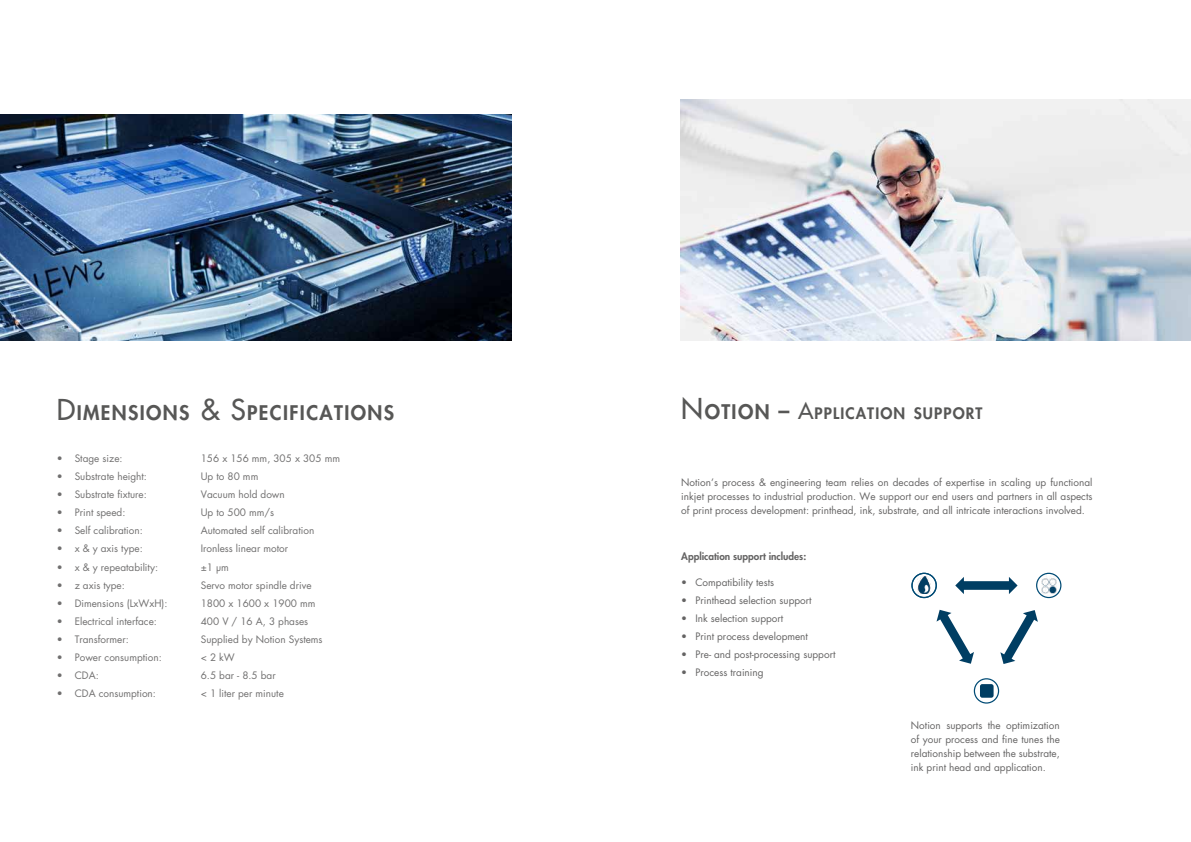
<style>
.page{position:relative;width:1191px;height:842px;background:#fff}
.page>*{position:absolute;margin:0;border:0;box-sizing:border-box;transform-origin:0 0}
.t1{font:800 19.6px "Futura";letter-spacing:.07em;color:#575756}
.t2{font:800 15.4px "Futura";letter-spacing:.07em;color:#575756}
.t3{font:10px/14px "Futura";color:#646363;text-align:justify}
.t4{font:10px "Futura";color:#706f6f}
.t5{font:800 10px "Futura";color:#646363}
.s1{font-weight:400;font-size:28px}
.s2{font-size:19.6px}
.s3{font-size:22px}
.s4{font-weight:400;font-size:22px}
</style>
<div class="page">
<img style="left:0;top:114px;width:511px;height:227px">
<img style="left:680px;top:99px;width:511px;height:241px">
<div style="left:1036px;top:573px;width:25px;height:25px;border:1px solid #004b75;border-radius:50%"></div>
<img style="left:1041px;top:575px;width:15px;height:20px">
<img style="left:917px;top:576px;width:13px;height:17px">
<div style="left:911px;top:573px;width:25px;height:25px;border:1px solid #004b75;border-radius:50%"></div>
<div style="left:973px;top:678px;width:26px;height:26px;border:1px solid #004b75;border-radius:50%"></div>
<div style="left:980px;top:684px;width:13px;height:14px;background:#003e63;border-radius:2px"></div>
<svg style="left:955px;top:577px;width:62px;height:17px"></svg>
<svg style="left:1000px;top:610px;width:37px;height:54px"></svg>
<svg style="left:936px;top:610px;width:38px;height:54px"></svg>
<h1 class="t1" style="left:57px;top:399px;width:339px"><span class="s1">D</span>IMENSIONS <span class="s1">&amp; S</span>PECIFICATIONS</h1>
<p class="t4" style="left:57px;top:452px;width:67px">• Stage size:</p>
<p class="t4" style="left:201px;top:452px;width:141px">156 x 156 mm, 305 x 305 mm</p>
<p class="t4" style="left:57px;top:470px;width:92px">• Substrate height:</p>
<p class="t4" style="left:201px;top:470px;width:59px">Up to 80 mm</p>
<p class="t4" style="left:57px;top:488px;width:92px">• Substrate fixture:</p>
<p class="t4" style="left:201px;top:488px;width:86px">Vacuum hold down</p>
<p class="t4" style="left:57px;top:506px;width:70px">• Print speed:</p>
<p class="t4" style="left:201px;top:506px;width:75px">Up to 500 mm/s</p>
<p class="t4" style="left:57px;top:524px;width:88px">• Self calibration:</p>
<p class="t4" style="left:201px;top:524px;width:115px">Automated self calibration</p>
<p class="t4" style="left:57px;top:542px;width:88px">• x &amp; y axis type:</p>
<p class="t4" style="left:201px;top:542px;width:89px">Ironless linear motor</p>
<p class="t4" style="left:57px;top:560px;width:103px">• x &amp; y repeatability:</p>
<p class="t4" style="left:201px;top:560px;width:30px">±1 µm</p>
<p class="t4" style="left:57px;top:578px;width:70px">• z axis type:</p>
<p class="t4" style="left:201px;top:578px;width:112px">Servo motor spindle drive</p>
<p class="t4" style="left:57px;top:596px;width:112px">• Dimensions (LxWxH):</p>
<p class="t4" style="left:201px;top:596px;width:116px">1800 x 1600 x 1900 mm</p>
<p class="t4" style="left:57px;top:614px;width:102px">• Electrical interface:</p>
<p class="t4" style="left:201px;top:614px;width:109px">400 V / 16 A, 3 phases</p>
<p class="t4" style="left:57px;top:632px;width:74px">• Transformer:</p>
<p class="t4" style="left:201px;top:632px;width:123px">Supplied by Notion Systems</p>
<p class="t4" style="left:57px;top:650px;width:107px">• Power consumption:</p>
<p class="t4" style="left:201px;top:650px;width:36px">&lt; 2 kW</p>
<p class="t4" style="left:57px;top:668px;width:44px">• CDA:</p>
<p class="t4" style="left:201px;top:668px;width:76px">6.5 bar - 8.5 bar</p>
<p class="t4" style="left:57px;top:686px;width:101px">• CDA consumption:</p>
<p class="t4" style="left:201px;top:686px;width:85px">&lt; 1 liter per minute</p>
<h2 class="t2" style="left:681px;top:403px;width:303px"><span class="s1">N</span><span class="s2">OTION</span> <span class="s3">–</span> <span class="s4">A</span>PPLICATION SUPPORT</h2>
<p class="t3" style="left:681px;top:475px;width:413px">Notion’s process &amp; engineering team relies on decades of expertise in scaling up functional inkjet processes to industrial production. We support our end users and partners in all aspects of print process development: printhead, ink, substrate, and all intricate interactions involved.</p>
<p class="t5" style="left:681px;top:549px;width:126px">Application support includes:</p>
<p class="t3" style="left:681px;top:575px;width:94px">• Compatibility tests</p>
<p class="t3" style="left:681px;top:593px;width:132px">• Printhead selection support</p>
<p class="t3" style="left:681px;top:611px;width:104px">• Ink selection support</p>
<p class="t3" style="left:681px;top:629px;width:128px">• Print process development</p>
<p class="t3" style="left:681px;top:647px;width:156px">• Pre- and post-processing support</p>
<p class="t3" style="left:681px;top:665px;width:84px">• Process training</p>
<p class="t3" style="left:911px;top:718px;width:150px">Notion supports the optimization of your process and fine tunes the relationship between the substrate, ink print head and application.</p>
</div>
